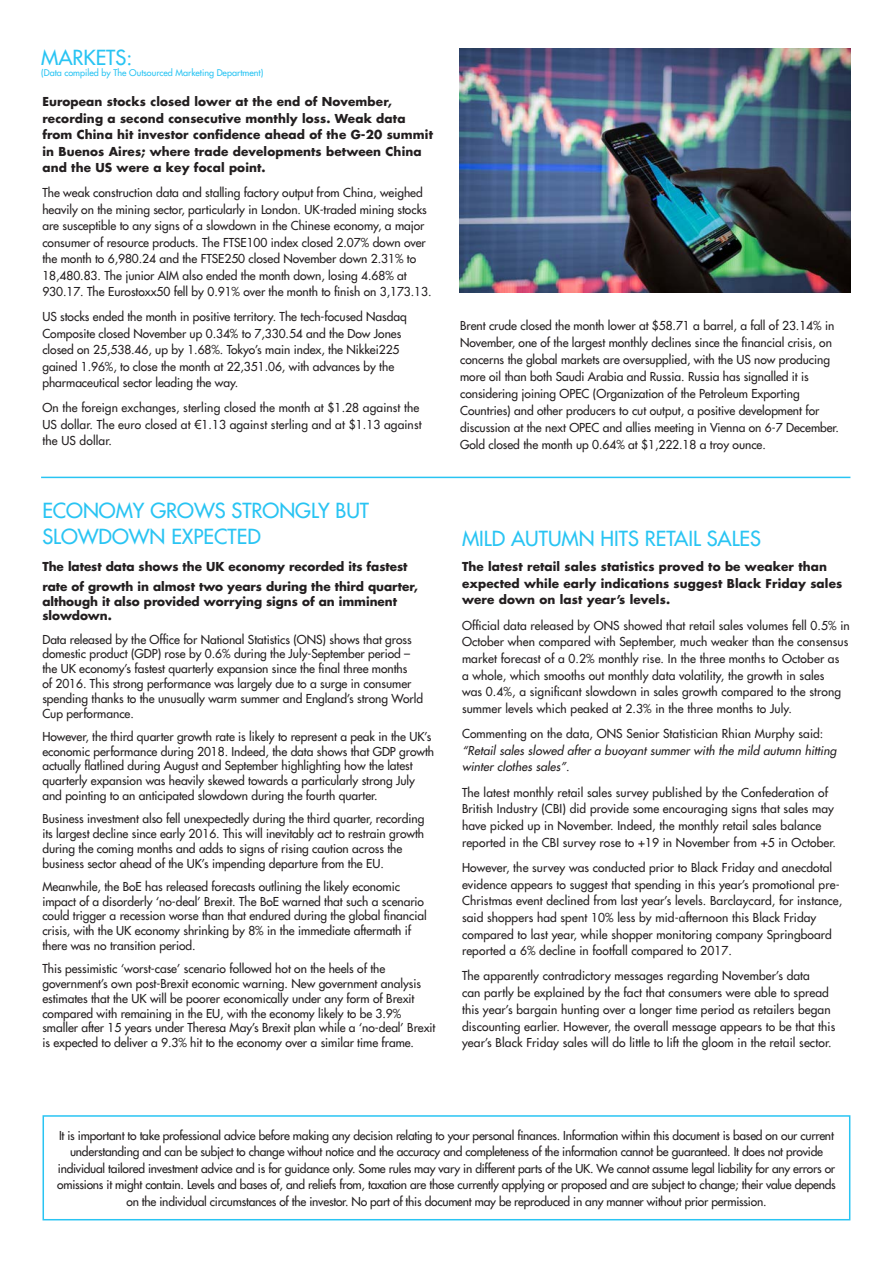
<style>
.page{position:relative;width:893px;height:1263px;background:#fff}
.page>*{position:absolute;margin:0;border:0;box-sizing:border-box;transform-origin:0 0}
.Headings{font:20.25px/25.7px "Futura LT";color:#29c4f3}
.body_text{font:12px/14.9px "Futura LT";letter-spacing:-.005em;color:#231f20}
.warning_statement{font:12px/16.5px "Futura LT";letter-spacing:-.02em;color:#231f20;text-align:center}
.body_text-2{font:700 12px/16.5px "Futura LT";letter-spacing:.01em;color:#231f20}
.body_text-3{font:italic 12px/16.6px "Futura LT";letter-spacing:.01em;color:#231f20}
.Headings-2{font:9px "Futura LT";color:#29c4f3}
.s1{font-style:normal}
</style>
<div class="page">
<div style="left:43px;top:1115px;width:807px;height:105px;border:2px solid #29c4f3"></div>
<hr style="left:41px;top:477px;width:809px;height:1px;background:#29c4f3">
<img style="left:460px;top:49px;width:390px;height:243px">
<p class="Headings" style="left:41px;top:45px;width:93px">MARKETS:</p>
<p class="Headings-2" style="left:41px;top:67px;width:224px">(Data compiled by The Outsourced Marketing Department)</p>
<p class="body_text-2" style="left:42px;top:93px;width:392px">European stocks closed lower at the end of November, recording a second consecutive monthly loss. Weak data from China hit investor confidence ahead of the G-20 summit in Buenos Aires; where trade developments between China and the US were a key focal point.</p>
<p class="body_text" style="left:42px;top:185px;width:391px;line-height:16.5px">The weak construction data and stalling factory output from China, weighed heavily on the mining sector, particularly in London. UK-traded mining stocks are susceptible to any signs of a slowdown in the Chinese economy, a major consumer of resource products. The FTSE100 index closed 2.07% down over the month to 6,980.24 and the FTSE250 closed November down 2.31% to 18,480.83. The junior AIM also ended the month down, losing 4.68% at 930.17. The Eurostoxx50 fell by 0.91% over the month to finish on 3,173.13.</p>
<p class="body_text" style="left:42px;top:309px;width:366px;line-height:16.5px">US stocks ended the month in positive territory. The tech-focused Nasdaq Composite closed November up 0.34% to 7,330.54 and the Dow Jones closed on 25,538.46, up by 1.68%. Tokyo’s main index, the Nikkei225 gained 1.96%, to close the month at 22,351.06, with advances by the pharmaceutical sector leading the way.</p>
<p class="body_text" style="left:42px;top:400px;width:381px;line-height:16.5px">On the foreign exchanges, sterling closed the month at $1.28 against the<br>US dollar. The euro closed at €1.13 against sterling and at $1.13 against the US dollar.</p>
<p class="Headings" style="left:42px;top:498px;width:328px">ECONOMY GROWS STRONGLY BUT<br>SLOWDOWN EXPECTED</p>
<p class="body_text-2" style="left:42px;top:557px;width:377px;line-height:19.4px">The latest data shows the UK economy recorded its fastest rate of growth in almost two years during the third quarter,</p>
<p class="body_text-2" style="left:42px;top:593px;width:356px;line-height:14.9px">although it also provided worrying signs of an imminent slowdown.</p>
<p class="body_text" style="left:42px;top:632px;width:382px">Data released by the Office for National Statistics (ONS) shows that gross domestic product (GDP) rose by 0.6% during the July-September period – the UK economy’s fastest quarterly expansion since the final three months<br>of 2016. This strong performance was largely due to a surge in consumer spending thanks to the unusually warm summer and England’s strong World Cup performance.</p>
<p class="body_text" style="left:42px;top:729px;width:393px">However, the third quarter growth rate is likely to represent a peak in the UK’s economic performance during 2018. Indeed, the data shows that GDP growth actually flatlined during August and September highlighting how the latest quarterly expansion was heavily skewed towards a particularly strong July and pointing to an anticipated slowdown during the fourth quarter.</p>
<p class="body_text" style="left:42px;top:811px;width:383px">Business investment also fell unexpectedly during the third quarter, recording its largest decline since early 2016. This will inevitably act to restrain growth during the coming months and adds to signs of rising caution across the business sector ahead of the UK’s impending departure from the EU.</p>
<p class="body_text" style="left:42px;top:879px;width:386px">Meanwhile, the BoE has released forecasts outlining the likely economic impact of a disorderly ‘no-deal’ Brexit. The BoE warned that such a scenario could trigger a recession worse than that endured during the global financial crisis, with the UK economy shrinking by 8% in the immediate aftermath if there was no transition period.</p>
<p class="body_text" style="left:42px;top:961px;width:394px">This pessimistic ‘worst-case’ scenario followed hot on the heels of the government’s own post-Brexit economic warning. New government analysis estimates that the UK will be poorer economically under any form of Brexit compared with remaining in the EU, with the economy likely to be 3.9% smaller after 15 years under Theresa May’s Brexit plan while a ‘no-deal’ Brexit is expected to deliver a 9.3% hit to the economy over a similar time frame.</p>
<p class="body_text" style="left:460px;top:317px;width:380px;line-height:17px">Brent crude closed the month lower at $58.71 a barrel, a fall of 23.14% in November, one of the largest monthly declines since the financial crisis, on concerns the global markets are oversupplied, with the US now producing more oil than both Saudi Arabia and Russia. Russia has signalled it is considering joining OPEC (Organization of the Petroleum Exporting Countries) and other producers to cut output, a positive development for discussion at the next OPEC and allies meeting in Vienna on 6-7 December.<br>Gold closed the month up 0.64% at $1,222.18 a troy ounce.</p>
<p class="Headings" style="left:462px;top:525px;width:300px">MILD AUTUMN HITS RETAIL SALES</p>
<p class="body_text-2" style="left:462px;top:558px;width:382px">The latest retail sales statistics proved to be weaker than expected while early indications suggest Black Friday sales were down on last year’s levels.</p>
<p class="body_text" style="left:462px;top:617px;width:389px;line-height:16.6px">Official data released by ONS showed that retail sales volumes fell 0.5% in October when compared with September, much weaker than the consensus market forecast of a 0.2% monthly rise. In the three months to October as<br>a whole, which smooths out monthly data volatility, the growth in sales<br>was 0.4%, a significant slowdown in sales growth compared to the strong summer levels which peaked at 2.3% in the three months to July.</p>
<p class="body_text-3" style="left:462px;top:725px;width:376px"><span class="s1">Commenting on the data, ONS Senior Statistician Rhian Murphy said: </span>“Retail sales slowed after a buoyant summer with the mild autumn hitting winter clothes sales”<span class="s1">.</span></p>
<p class="body_text" style="left:462px;top:784px;width:376px;line-height:16.6px">The latest monthly retail sales survey published by the Confederation of British Industry (CBI) did provide some encouraging signs that sales may have picked up in November. Indeed, the monthly retail sales balance reported in the CBI survey rose to +19 in November from +5 in October.</p>
<p class="body_text" style="left:462px;top:859px;width:382px;line-height:16.6px">However, the survey was conducted prior to Black Friday and anecdotal evidence appears to suggest that spending in this year’s promotional pre-Christmas event declined from last year’s levels. Barclaycard, for instance, said shoppers had spent 10% less by mid-afternoon this Black Friday compared to last year, while shopper monitoring company Springboard reported a 6% decline in footfall compared to 2017.</p>
<p class="body_text" style="left:462px;top:967px;width:375px;line-height:16.6px">The apparently contradictory messages regarding November’s data<br>can partly be explained by the fact that consumers were able to spread this year’s bargain hunting over a longer time period as retailers began discounting earlier. However, the overall message appears to be that this year’s Black Friday sales will do little to lift the gloom in the retail sector.</p>
<p class="warning_statement" style="left:57px;top:1127px;width:780px">It is important to take professional advice before making any decision relating to your personal finances. Information within this document is based on our current understanding and can be subject to change without notice and the accuracy and completeness of the information cannot be guaranteed. It does not provide individual tailored investment advice and is for guidance only. Some rules may vary in different parts of the UK. We cannot assume legal liability for any errors or omissions it might contain. Levels and bases of, and reliefs from, taxation are those currently applying or proposed and are subject to change; their value depends on the individual circumstances of the investor. No part of this document may be reproduced in any manner without prior permission.</p>
</div>
